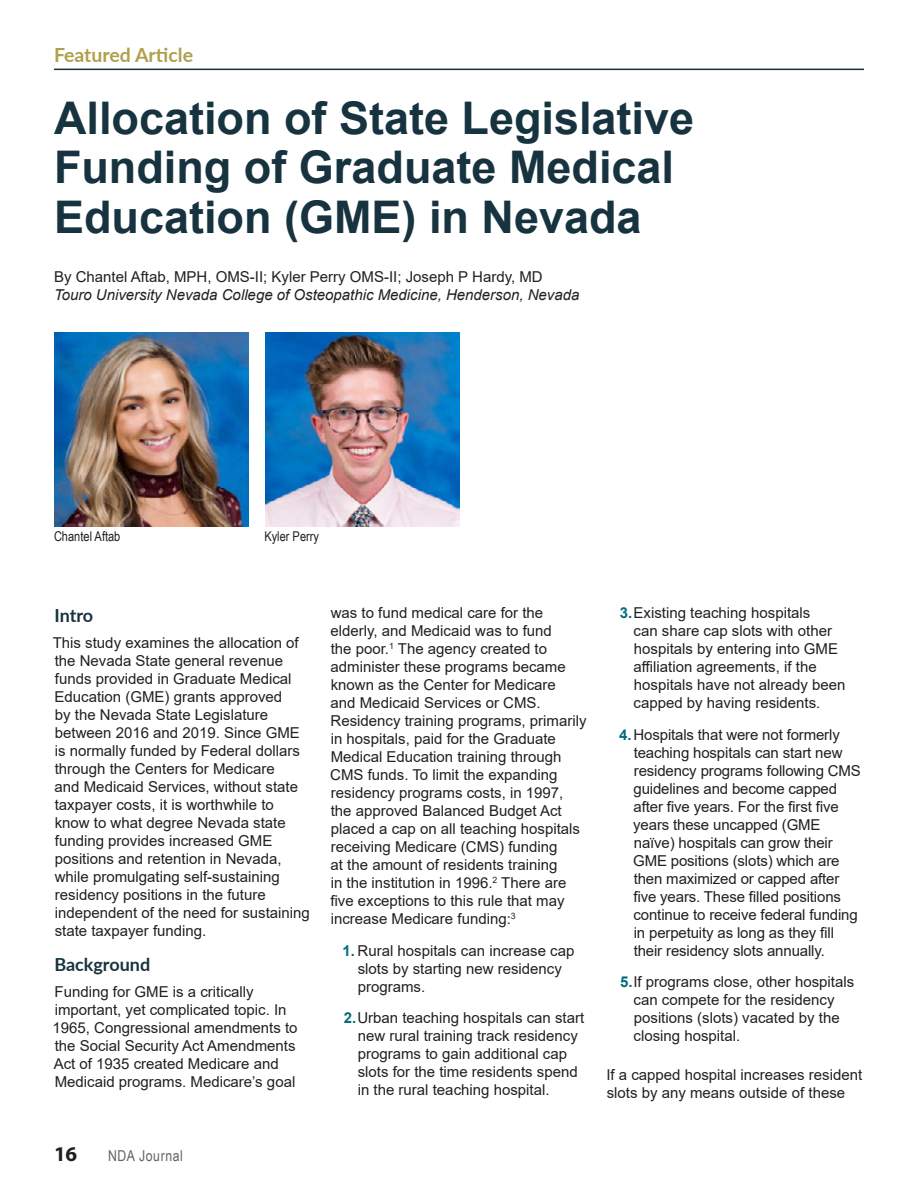
<style>
.page{position:relative;width:918px;height:1188px;background:#fff}
.page>*{position:absolute;margin:0;border:0;box-sizing:border-box;transform-origin:0 0}
.t1{font:700 45px/49.5px "Arial";color:#17333f}
.t2{font:700 21px "Myriad Pro";color:#231f20}
.t3{font:700 19.5px "Lato";color:#b0a04e}
.Subhead_A{font:700 18px "Lato";color:#17333f}
.Body_Left_Align{font:15px/18px "Arial";color:#231f20}
.Body_Left_Align-2{font:italic 15px "Arial";color:#231f20}
.t4{font:15px "Arial Narrow";letter-spacing:.04em;color:#636366}
.Photo_Caption{font:13.5px "Arial Narrow";color:#231f20}
.s1{font-weight:700;color:#006f7a}
</style>
<div class="page">
<hr style="left:54px;top:69px;width:810px;height:1px;background:#17333f">
<img style="left:55px;top:333px;width:194px;height:193px">
<img style="left:265px;top:333px;width:194px;height:193px">
<p class="t3" style="left:54px;top:40px;width:141px">Featured Article</p>
<p class="t1" style="left:54px;top:94px;width:642px">Allocation of State Legislative<br>Funding of Graduate Medical<br>Education (GME) in Nevada</p>
<p class="Body_Left_Align" style="left:54px;top:268px;width:490px">By Chantel Aftab, MPH, OMS-II; Kyler Perry OMS-II; Joseph P Hardy, MD</p>
<p class="Body_Left_Align-2" style="left:54px;top:285px;width:527px">Touro University Nevada College of Osteopathic Medicine, Henderson, Nevada</p>
<p class="Photo_Caption" style="left:54px;top:527px;width:68px">Chantel Aftab</p>
<p class="Photo_Caption" style="left:264px;top:527px;width:56px">Kyler Perry</p>
<p class="Subhead_A" style="left:55px;top:602px;width:40px">Intro</p>
<p class="Body_Left_Align" style="left:53px;top:634px;width:259px">This study examines the allocation of the Nevada State general revenue funds provided in Graduate Medical Education (GME) grants approved<br>by the Nevada State Legislature between 2016 and 2019. Since GME is normally funded by Federal dollars through the Centers for Medicare<br>and Medicaid Services, without state taxpayer costs, it is worthwhile to know to what degree Nevada state funding provides increased GME positions and retention in Nevada, while promulgating self-sustaining residency positions in the future independent of the need for sustaining state taxpayer funding.</p>
<p class="Subhead_A" style="left:54px;top:951px;width:97px">Background</p>
<p class="Body_Left_Align" style="left:52px;top:983px;width:247px">Funding for GME is a critically important, yet complicated topic. In 1965, Congressional amendments to the Social Security Act Amendments Act of 1935 created Medicare and Medicaid programs. Medicare’s goal</p>
<h2 class="t2" style="left:54px;top:1140px;width:25px">16</h2>
<p class="t4" style="left:108px;top:1145px;width:77px">NDA Journal</p>
<p class="Body_Left_Align" style="left:330px;top:604px;width:258px">was to fund medical care for the elderly, and Medicaid was to fund<br>the poor.<sup>1</sup> The agency created to administer these programs became known as the Center for Medicare<br>and Medicaid Services or CMS.<br>Residency training programs, primarily in hospitals, paid for the Graduate Medical Education training through CMS funds. To limit the expanding residency programs costs, in 1997, the approved Balanced Budget Act placed a cap on all teaching hospitals receiving Medicare (CMS) funding<br>at the amount of residents training<br>in the institution in 1996.<sup>2</sup> There are five exceptions to this rule that may increase Medicare funding:<sup>3</sup></p>
<p class="Body_Left_Align" style="left:358px;top:942px;width:218px;text-indent:-15px"><span class="s1">1.</span> Rural hospitals can increase cap slots by starting new residency programs.</p>
<p class="Body_Left_Align" style="left:358px;top:1009px;width:228px;text-indent:-14px"><span class="s1">2.</span>Urban teaching hospitals can start new rural training track residency programs to gain additional cap slots for the time residents spend in the rural teaching hospital.</p>
<p class="Body_Left_Align" style="left:634px;top:604px;width:214px;text-indent:-14px"><span class="s1">3.</span>Existing teaching hospitals<br>can share cap slots with other hospitals by entering into GME affiliation agreements, if the hospitals have not already been capped by having residents.</p>
<p class="Body_Left_Align" style="left:633px;top:726px;width:229px;text-indent:-14px"><span class="s1">4.</span>Hospitals that were not formerly teaching hospitals can start new residency programs following CMS guidelines and become capped after five years. For the first five years these uncapped (GME naïve) hospitals can grow their<br>GME positions (slots) which are then maximized or capped after five years. These filled positions continue to receive federal funding in perpetuity as long as they fill their residency slots annually.</p>
<p class="Body_Left_Align" style="left:634px;top:973px;width:222px;text-indent:-14px"><span class="s1">5.</span>If programs close, other hospitals can compete for the residency positions (slots) vacated by the closing hospital.</p>
<p class="Body_Left_Align" style="left:606px;top:1065px;width:257px">If a capped hospital increases resident slots by any means outside of these</p>
</div>
